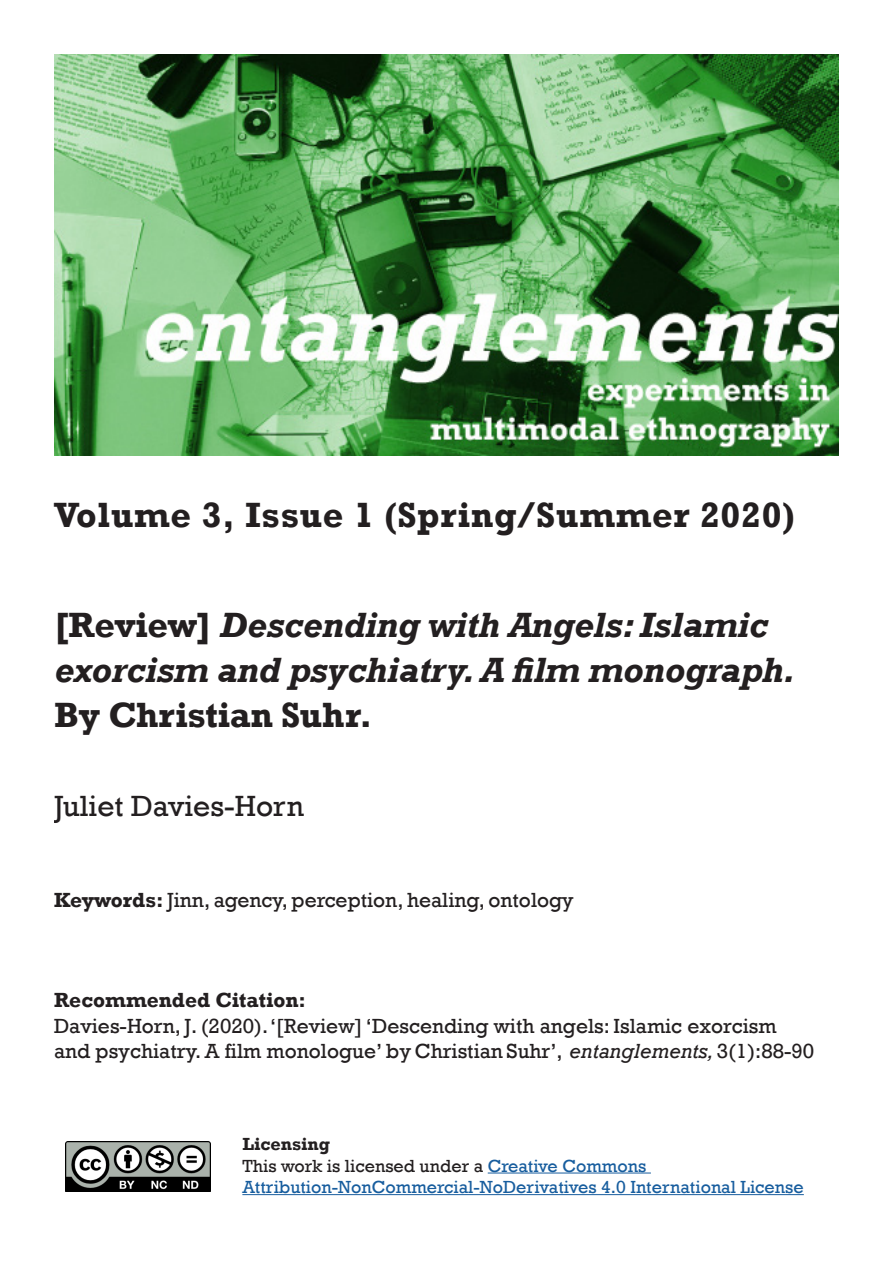
<style>
.page{position:relative;width:893px;height:1263px;background:#fff}
.page>*{position:absolute;margin:0;border:0;box-sizing:border-box;transform-origin:0 0}
.t1{font:italic 700 36px/45px "Rockwell";letter-spacing:-.01em;color:#231f20}
.t2{font:700 36px "Rockwell";letter-spacing:.02em;color:#231f20}
.t3{font:700 36px "Rockwell";letter-spacing:-.01em;color:#231f20}
.t4{font:30px "Rockwell";color:#231f20}
.t5{font:21px/25.2px "Rockwell";color:#231f20}
.t6{font:700 21px "Rockwell";color:#231f20}
.t7{font:18px/21.6px "Rockwell";color:#175d9e}
.s1{font-style:normal}
.s2{font-weight:700}
.s3{font-style:italic}
.s4{font-weight:700;color:#231f20}
.s5{color:#231f20}
</style>
<div class="page">
<img style="left:54px;top:54px;width:785px;height:401px">
<img style="left:65px;top:1141px;width:145px;height:51px">
<hr style="left:488px;top:1172px;width:163px;height:1px;background:#175d9e">
<hr style="left:242px;top:1194px;width:562px;height:1px;background:#175d9e">
<h1 class="t2" style="left:54px;top:493px;width:742px">Volume 3, Issue 1 (Spring/Summer 2020)</h1>
<h1 class="t1" style="left:54px;top:603px;width:743px"><span class="s1">[Review]</span> Descending with Angels: Islamic exorcism and psychiatry. A film monograph.</h1>
<h1 class="t3" style="left:54px;top:693px;width:320px">By Christian Suhr.</h1>
<h2 class="t4" style="left:54px;top:788px;width:251px">Juliet Davies-Horn</h2>
<p class="t5" style="left:54px;top:888px;width:521px"><span class="s2">Keywords:</span> Jinn, agency, perception, healing, ontology</p>
<p class="t6" style="left:54px;top:987px;width:254px">Recommended Citation:</p>
<p class="t5" style="left:54px;top:1013px;width:762px">Davies-Horn, J. (2020). ‘[Review] ‘Descending with angels: Islamic exorcism and psychiatry. A film monologue’ by Christian Suhr’, <span class="s3">entanglements,</span> 3(1):88-90</p>
<p class="t7" style="left:242px;top:1133px;width:563px"><span class="s4">Licensing<br></span><span class="s5">This work is licensed under a</span> Creative Commons<br>Attribution-NonCommercial-NoDerivatives 4.0 International License</p>
</div>
